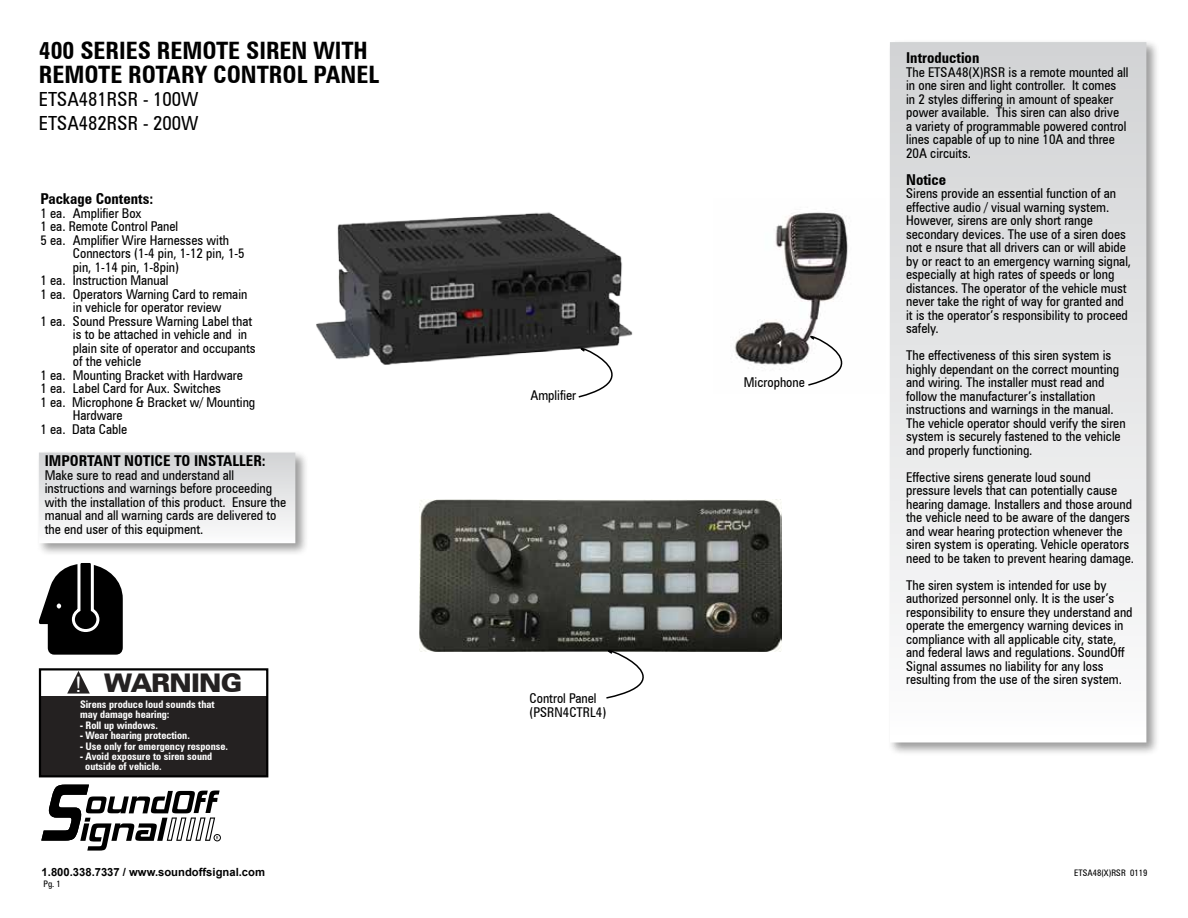
<style>
.page{position:relative;width:1188px;height:918px;background:#fff}
.page>*{position:absolute;margin:0;border:0;box-sizing:border-box;transform-origin:0 0}
.t1{font:900 expanded 25.8px "Zurich BT";color:#242121;scale:.85 1}
.t2{font:700 condensed 24px/24px "Zurich BT";color:#000}
.t3{font:condensed 19.5px/24px "Zurich BT";color:#000}
.t4{font:700 condensed 15px "Zurich BT";color:#000}
.t5{font:condensed 13.5px/13.5px "Zurich BT";color:#000}
.t6{font:700 11.25px "Arial";color:#000}
.t7{font:700 condensed 10.35px/10.4px "Zurich BT";color:#fff}
.t8{font:condensed 9px "Zurich BT";color:#000}
.s1{font-family:"Arial";font-weight:400;font-stretch:normal;font-size:21.45px;color:#fff}
</style>
<div class="page">
<div style="left:214px;top:834px;width:7px;height:7px;border:1px solid #000;border-radius:50%"></div>
<svg style="left:41px;top:785px;width:179px;height:66px"></svg>
<div style="left:887px;top:39px;width:273px;height:717px;background:#000;opacity:.4"></div>
<div style="left:890px;top:42px;width:256px;height:701px;background:linear-gradient(to bottom,#d1d3d4,#fcfcfd)"></div>
<svg style="left:67px;top:671px;width:23px;height:23px"></svg>
<div style="left:40px;top:696px;width:227px;height:80px;background:#242121"></div>
<div style="left:39px;top:668px;width:229px;height:109px;border:2px solid #000"></div>
<div style="left:36px;top:450px;width:273px;height:107px;background:#000;opacity:.4"></div>
<div style="left:39px;top:453px;width:256px;height:90px;background:linear-gradient(to bottom,#d1d3d4,#fbfbfc)"></div>
<svg style="left:38px;top:550px;width:85px;height:105px"></svg>
<img style="left:316px;top:212px;width:317px;height:153px">
<svg style="left:564px;top:338px;width:69px;height:60px"></svg>
<img style="left:419px;top:499px;width:363px;height:153px">
<svg style="left:589px;top:641px;width:108px;height:58px"></svg>
<img style="left:734px;top:212px;width:114px;height:153px">
<svg style="left:793px;top:327px;width:97px;height:60px"></svg>
<h2 class="t2" style="left:39px;top:38px;width:342px">400 SERIES REMOTE SIREN WITH<br>REMOTE ROTARY CONTROL PANEL</h2>
<h3 class="t3" style="left:39px;top:87px;width:161px">ETSA481RSR - 100W<br>ETSA482RSR - 200W</h3>
<p class="t4" style="left:40px;top:190px;width:114px">Package Contents:</p>
<p class="t5" style="left:40px;top:206px;width:103px">1 ea. Amplifier Box</p>
<p class="t5" style="left:40px;top:220px;width:139px">1 ea. Remote Control Panel</p>
<p class="t5" style="left:40px;top:233px;width:190px">5 ea. Amplifier Wire Harnesses with</p>
<p class="t5" style="left:73px;top:247px;width:173px">Connectors (1-4 pin, 1-12 pin, 1-5</p>
<p class="t5" style="left:73px;top:260px;width:108px">pin, 1-14 pin, 1-8pin)</p>
<p class="t5" style="left:40px;top:274px;width:130px">1 ea. Instruction Manual</p>
<p class="t5" style="left:40px;top:287px;width:208px">1 ea. Operators Warning Card to remain</p>
<p class="t5" style="left:73px;top:301px;width:150px">in vehicle for operator review</p>
<p class="t5" style="left:40px;top:314px;width:213px">1 ea. Sound Pressure Warning Label that</p>
<p class="t5" style="left:73px;top:328px;width:176px">is to be attached in vehicle and in</p>
<p class="t5" style="left:73px;top:341px;width:184px">plain site of operator and occupants</p>
<p class="t5" style="left:73px;top:355px;width:70px">of the vehicle</p>
<p class="t5" style="left:40px;top:368px;width:204px">1 ea. Mounting Bracket with Hardware</p>
<p class="t5" style="left:40px;top:382px;width:182px">1 ea. Label Card for Aux. Switches</p>
<p class="t5" style="left:40px;top:395px;width:216px">1 ea. Microphone &amp; Bracket w/ Mounting</p>
<p class="t5" style="left:73px;top:409px;width:51px">Hardware</p>
<p class="t5" style="left:40px;top:422px;width:88px">1 ea. Data Cable</p>
<p class="t4" style="left:45px;top:452px;width:222px">IMPORTANT NOTICE TO INSTALLER:</p>
<p class="t5" style="left:45px;top:468px;width:243px">Make sure to read and understand all instructions and warnings before proceeding with the installation of this product. Ensure the manual and all warning cards are delivered to the end user of this equipment.</p>
<h1 class="t1" style="left:76px;top:667px;width:197px"><span class="s1">!</span> WARNING</h1>
<p class="t7" style="left:80px;top:699px;width:136px">Sirens produce loud sounds that may damage hearing:</p>
<p class="t7" style="left:80px;top:720px;width:79px">- Roll up windows.</p>
<p class="t7" style="left:80px;top:730px;width:111px">- Wear hearing protection.</p>
<p class="t7" style="left:80px;top:741px;width:150px">- Use only for emergency response.</p>
<p class="t7" style="left:85px;top:751px;width:129px;text-indent:-5px">- Avoid exposure to siren sound outside of vehicle.</p>
<p class="t5" style="left:530px;top:388px;width:47px">Amplifier</p>
<p class="t5" style="left:530px;top:692px;width:78px">Control Panel (PSRN4CTRL4)</p>
<p class="t5" style="left:744px;top:376px;width:63px">Microphone</p>
<p class="t4" style="left:906px;top:49px;width:75px">Introduction</p>
<p class="t5" style="left:906px;top:65px;width:224px">The ETSA48(X)RSR is a remote mounted all in one siren and light controller. It comes in 2 styles differing in amount of speaker power available. This siren can also drive a variety of programmable powered control lines capable of up to nine 10A and three 20A circuits.</p>
<p class="t4" style="left:906px;top:170px;width:42px">Notice</p>
<p class="t5" style="left:906px;top:187px;width:227px">Sirens provide an essential function of an effective audio / visual warning system.<br>However, sirens are only short range secondary devices. The use of a siren does not e nsure that all drivers can or will abide by or react to an emergency warning signal, especially at high rates of speeds or long distances. The operator of the vehicle must never take the right of way for granted and it is the operator’s responsibility to proceed safely.</p>
<p class="t5" style="left:906px;top:349px;width:221px">The effectiveness of this siren system is highly dependant on the correct mounting and wiring. The installer must read and follow the manufacturer’s installation instructions and warnings in the manual.<br>The vehicle operator should verify the siren system is securely fastened to the vehicle and properly functioning.</p>
<p class="t5" style="left:906px;top:470px;width:230px">Effective sirens generate loud sound pressure levels that can potentially cause hearing damage. Installers and those around the vehicle need to be aware of the dangers and wear hearing protection whenever the siren system is operating. Vehicle operators need to be taken to prevent hearing damage.</p>
<p class="t5" style="left:906px;top:578px;width:228px">The siren system is intended for use by authorized personnel only. It is the user’s responsibility to ensure they understand and operate the emergency warning devices in compliance with all applicable city, state, and federal laws and regulations. SoundOff Signal assumes no liability for any loss resulting from the use of the siren system.</p>
<p class="t6" style="left:42px;top:865px;width:225px">1.800.338.7337 / www.soundoffsignal.com</p>
<p class="t8" style="left:1074px;top:868px;width:75px">ETSA48(X)RSR 0119</p>
<p class="t8" style="left:44px;top:878px;width:19px">Pg. 1</p>
</div>
